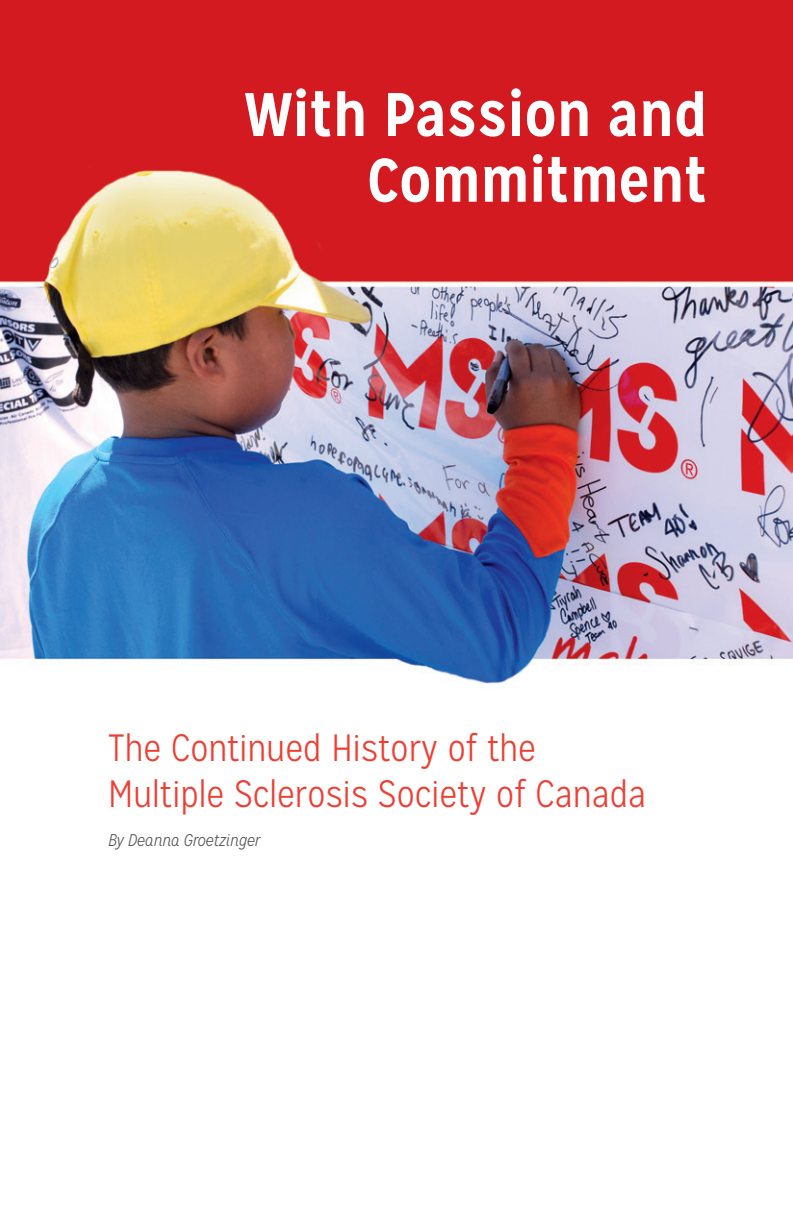
<style>
.page{position:relative;width:793px;height:1224px;background:#fff}
.page>*{position:absolute;margin:0;border:0;box-sizing:border-box;transform-origin:0 0}
.t1{font:700 61.4px/65.8px "Mission Gothic";color:#fff;text-align:right}
.t2{font:300 38px/45.6px "Mission Gothic";color:#ee3f34}
.t3{font:italic 300 17px "Mission Gothic";letter-spacing:-.01em;color:#57585a}
</style>
<div class="page">
<img style="left:0;top:0;width:792px;height:686px">
<h1 class="t1" style="left:244px;top:82px;width:464px">With Passion and<br>Commitment</h1>
<p class="t2" style="left:108px;top:726px;width:539px">The Continued History of the<br>Multiple Sclerosis Society of Canada</p>
<p class="t3" style="left:108px;top:830px;width:153px">By Deanna Groetzinger</p>
</div>
